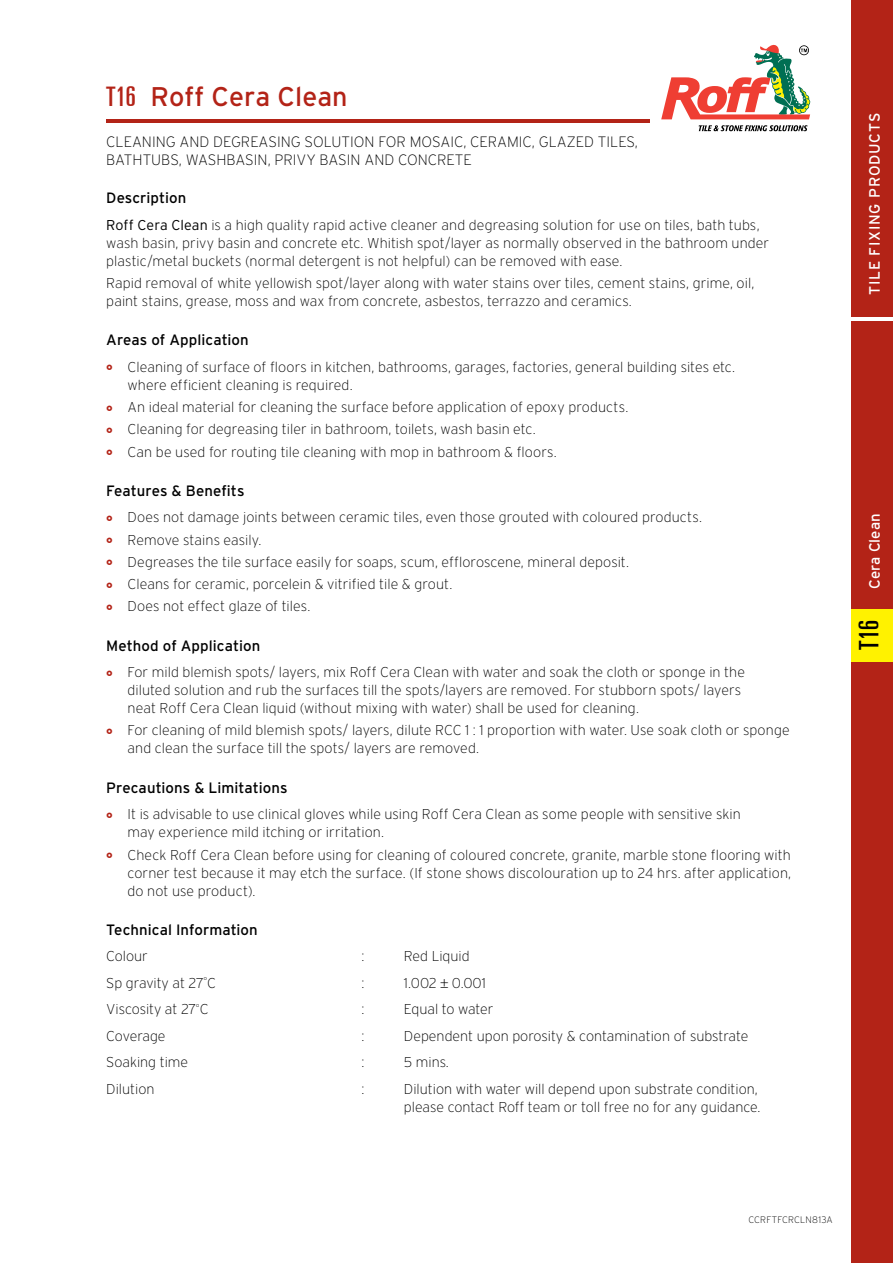
<style>
.page{position:relative;width:893px;height:1263px;background:#fff}
.page>*{position:absolute;margin:0;border:0;box-sizing:border-box;transform-origin:0 0}
.t1{font:27px "Interstate Plus";color:#b32317}
.t2{font:ultra-condensed 27px "Univers";color:#000}
.t3{font:15px "Interstate Plus";letter-spacing:.005em;color:#000}
.t4{font:200 15px/18px "Interstate";color:#000}
.t5{font:15px "Interstate Plus";letter-spacing:.05em;color:#fff}
.t6{font:15px "Interstate Plus";color:#fff}
.t7{font:200 14.25px/18px "Interstate";letter-spacing:.005em;color:#000}
.t8{font:200 14.25px "Interstate";letter-spacing:-.015em;color:#000}
.t9{font:200 9.45px "Interstate";letter-spacing:.02em;color:#000}
.s1{font-family:"Univers";font-stretch:ultra-condensed}
.s2{font-family:"Interstate Plus";font-weight:300}
</style>
<div class="page">
<hr style="left:106px;top:119px;width:544px;height:3px;background:#b32317">
<svg style="left:661px;top:45px;width:149px;height:74px"></svg>
<svg style="left:699px;top:125px;width:108px;height:6px"></svg>
<div style="left:852px;top:0;width:41px;height:1263px;background:#b32317"></div>
<hr style="left:852px;top:317px;width:41px;height:4px;background:#fff">
<div style="left:852px;top:609px;width:41px;height:52px;background:#fff200"></div>
<h1 class="t1" style="left:106px;top:81px;width:243px"><span class="s1">T16</span> Roff Cera Clean</h1>
<p class="t4" style="left:106px;top:133px;width:533px">CLEANING AND DEGREASING SOLUTION FOR MOSAIC, CERAMIC, GLAZED TILES,<br>BATHTUBS, WASHBASIN, PRIVY BASIN AND CONCRETE</p>
<p class="t3" style="left:106px;top:190px;width:82px">Description</p>
<p class="t7" style="left:106px;top:216px;width:664px"><span class="s2">Roff Cera Clean</span> is a high quality rapid active cleaner and degreasing solution for use on tiles, bath tubs, wash basin, privy basin and concrete etc. Whitish spot/layer as normally observed in the bathroom under plastic/metal buckets (normal detergent is not helpful) can be removed with ease.</p>
<p class="t7" style="left:106px;top:274px;width:650px">Rapid removal of white yellowish spot/layer along with water stains over tiles, cement stains, grime, oil, paint stains, grease, moss and wax from concrete, asbestos, terrazzo and ceramics.</p>
<p class="t3" style="left:106px;top:332px;width:144px">Areas of Application</p>
<p class="t7" style="left:128px;top:358px;width:609px">Cleaning of surface of floors in kitchen, bathrooms, garages, factories, general building sites etc. where efficient cleaning is required.</p>
<p class="t7" style="left:128px;top:396px;width:502px;line-height:22.2px">An ideal material for cleaning the surface before application of epoxy products.<br>Cleaning for degreasing tiler in bathroom, toilets, wash basin etc.<br>Can be used for routing tile cleaning with mop in bathroom &amp; floors.</p>
<p class="t3" style="left:106px;top:482px;width:140px">Features &amp; Benefits</p>
<p class="t7" style="left:128px;top:506px;width:576px;line-height:22.2px">Does not damage joints between ceramic tiles, even those grouted with coloured products.<br>Remove stains easily.<br>Degreases the tile surface easily for soaps, scum, effloroscene, mineral deposit.<br>Cleans for ceramic, porcelein &amp; vitrified tile &amp; grout.<br>Does not effect glaze of tiles.</p>
<p class="t3" style="left:106px;top:637px;width:155px">Method of Application</p>
<p class="t7" style="left:128px;top:663px;width:619px">For mild blemish spots/ layers, mix Roff Cera Clean with water and soak the cloth or sponge in the diluted solution and rub the surfaces till the spots/layers are removed. For stubborn spots/ layers neat Roff Cera Clean liquid (without mixing with water) shall be used for cleaning.</p>
<p class="t7" style="left:128px;top:721px;width:664px">For cleaning of mild blemish spots/ layers, dilute RCC 1 : 1 proportion with water. Use soak cloth or sponge and clean the surface till the spots/ layers are removed.</p>
<p class="t3" style="left:106px;top:779px;width:183px">Precautions &amp; Limitations</p>
<p class="t7" style="left:128px;top:805px;width:615px">It is advisable to use clinical gloves while using Roff Cera Clean as some people with sensitive skin may experience mild itching or irritation.</p>
<p class="t7" style="left:128px;top:845px;width:665px;text-align:justify">Check Roff Cera Clean before using for cleaning of coloured concrete, granite, marble stone flooring with corner test because it may etch the surface. (If stone shows discolouration up to 24 hrs. after application, do not use product).</p>
<p class="t3" style="left:106px;top:921px;width:153px">Technical Information</p>
<p class="t7" style="left:106px;top:947px;width:43px">Colour</p>
<p class="t7" style="left:361px;top:947px;width:5px">:</p>
<p class="t7" style="left:404px;top:947px;width:67px">Red Liquid</p>
<p class="t7" style="left:106px;top:974px;width:111px">Sp gravity at 27<sup>°</sup>C</p>
<p class="t7" style="left:361px;top:974px;width:5px">:</p>
<p class="t7" style="left:404px;top:974px;width:83px">1.002 0.001</p>
<p class="t7" style="left:106px;top:1000px;width:104px">Viscosity at 27<sup>°</sup>C</p>
<p class="t7" style="left:361px;top:1000px;width:5px">:</p>
<p class="t7" style="left:404px;top:1000px;width:91px">Equal to water</p>
<p class="t8" style="left:106px;top:1028px;width:61px">Coverage</p>
<p class="t7" style="left:361px;top:1027px;width:5px">:</p>
<p class="t7" style="left:404px;top:1027px;width:346px">Dependent upon porosity &amp; contamination of substrate</p>
<p class="t7" style="left:106px;top:1053px;width:83px">Soaking time</p>
<p class="t7" style="left:361px;top:1053px;width:5px">:</p>
<p class="t7" style="left:404px;top:1053px;width:46px">5 mins.</p>
<p class="t7" style="left:106px;top:1080px;width:50px">Dilution</p>
<p class="t7" style="left:361px;top:1080px;width:5px">:</p>
<p class="t7" style="left:404px;top:1080px;width:358px">Dilution with water will depend upon substrate condition, please contact Roff team or toll free no for any guidance.</p>
<p class="t5" style="left:866px;top:295px;width:184px;rotate:-90deg">TILE FIXING PRODUCTS</p>
<p class="t6" style="left:866px;top:589px;width:77px;rotate:-90deg">Cera Clean</p>
<h1 class="t2" style="left:853px;top:650px;width:31px;rotate:-90deg">T16</h1>
<p class="t9" style="left:748px;top:1214px;width:86px">CCRFTFCRCLN813A</p>
</div>
